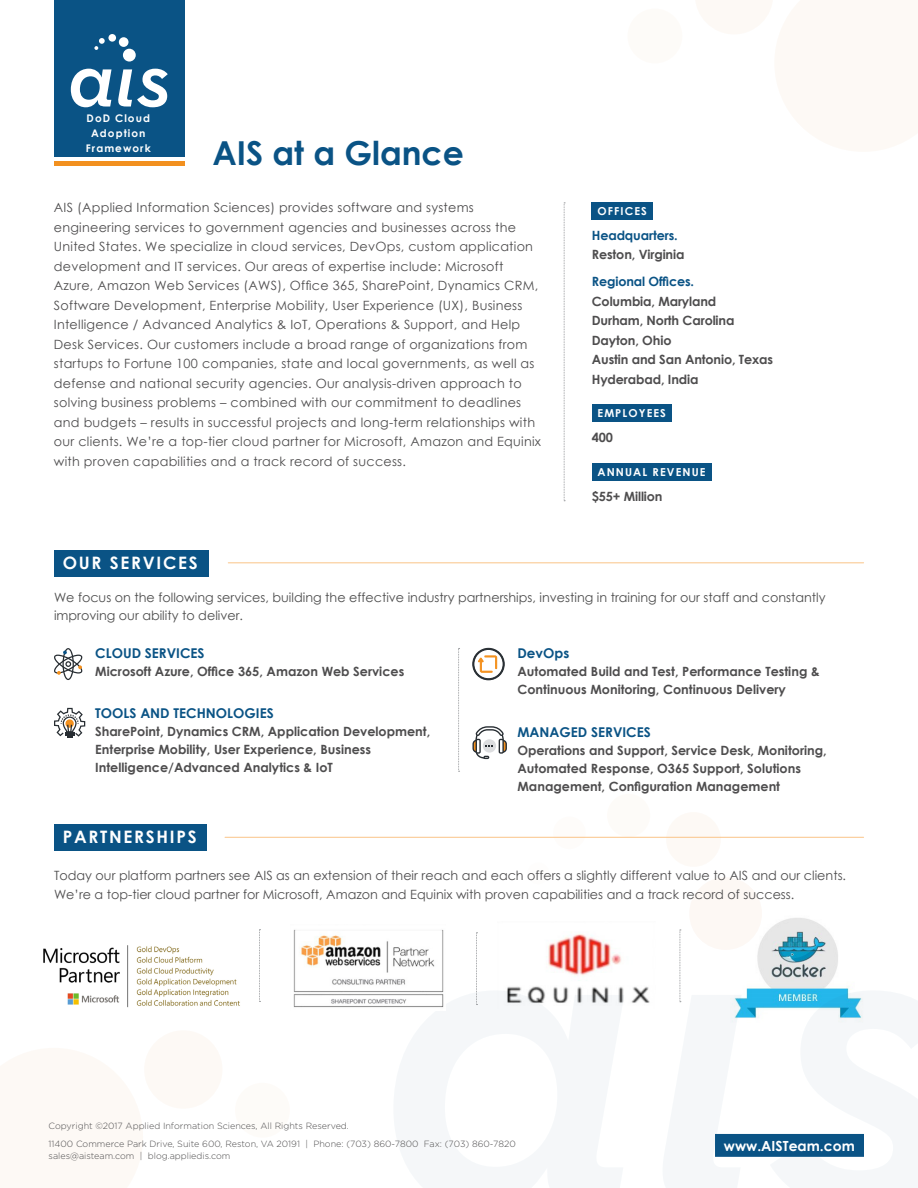
<style>
.page{position:relative;width:918px;height:1188px;background:#fff}
.page>*{position:absolute;margin:0;border:0;box-sizing:border-box;transform-origin:0 0}
.t1{font:700 33px "Century Gothic";color:#0a5385}
.t2{font:700 17.1px "Century Gothic";letter-spacing:.1em;color:#fff}
.t3{font:700 13.95px "Century Gothic";color:#fff}
.t4{font:700 13.5px "Century Gothic";color:#0a5385}
.t5{font:12.75px/19.5px "Century Gothic";letter-spacing:.02em;color:#4e4d4e}
.t6{font:700 12.75px/19.5px "Century Gothic";color:#4e4d4e}
.t7{font:12.75px/19.5px "Century Gothic";color:#4e4d4e}
.t8{font:12.75px/18px "Century Gothic";color:#4d4d4d}
.t9{font:700 10.95px "Century Gothic";letter-spacing:.1em;color:#fff}
.t10{font:700 10.5px/15px "Century Gothic";letter-spacing:.1em;color:#fff;text-align:center}
.t11{font:300 9px/12px "Gotham";color:#4e4d4e}
.s1{color:#0a5385}
</style>
<div class="page">
<img style="left:43px;top:945px;width:197px;height:63px">
<img style="left:769px;top:918px;width:58px;height:12px">
<div style="left:689px;top:877px;width:73px;height:73px;background:#fdf8f4;border-radius:50%"></div>
<div style="left:607px;top:794px;width:43px;height:43px;background:#fdfbf8;border-radius:22px"></div>
<div style="left:553px;top:817px;width:33px;height:32px;background:#fefcfa;border-radius:50%"></div>
<div style="left:666px;top:812px;width:55px;height:55px;background:#fdf9f5;border-radius:50%"></div>
<div style="left:54px;top:0;width:130px;height:157px;background:#0a5385"></div>
<div style="left:54px;top:824px;width:152px;height:27px;background:#0a5385"></div>
<div style="left:54px;top:550px;width:154px;height:27px;background:#0a5385"></div>
<svg style="left:71px;top:69px;width:97px;height:38px"></svg>
<div style="left:123px;top:49px;width:13px;height:13px;background:#fff;border-radius:50%"></div>
<div style="left:108px;top:34px;width:8px;height:8px;background:#fff;border-radius:4px"></div>
<svg style="left:94px;top:38px;width:11px;height:12px"></svg>
<div style="left:119px;top:37px;width:10px;height:10px;background:#fff;border-radius:50%"></div>
<hr style="left:225px;top:837px;width:639px;height:1px;background:#fac488">
<hr style="left:228px;top:562px;width:636px;height:1px;background:#fac488">
<svg style="left:564px;top:202px;width:1px;height:299px"></svg>
<svg style="left:458px;top:648px;width:2px;height:124px"></svg>
<svg style="left:259px;top:929px;width:2px;height:73px"></svg>
<svg style="left:476px;top:932px;width:2px;height:73px"></svg>
<img style="left:293px;top:929px;width:151px;height:79px">
<img style="left:498px;top:934px;width:152px;height:75px">
<svg style="left:472px;top:648px;width:33px;height:32px"></svg>
<svg style="left:54px;top:708px;width:31px;height:29px"></svg>
<div style="left:592px;top:202px;width:61px;height:18px;background:#0a5385"></div>
<div style="left:592px;top:404px;width:80px;height:18px;background:#0a5385"></div>
<div style="left:592px;top:464px;width:119px;height:17px;background:#0a5385"></div>
<div style="left:627px;top:9px;width:55px;height:54px;background:#fdfbf8;border-radius:50%"></div>
<div style="left:144px;top:1030px;width:79px;height:79px;background:#fdf9f5;border-radius:50%"></div>
<div style="left:235px;top:1083px;width:55px;height:55px;background:#fdfbf8;border-radius:50%"></div>
<svg style="left:54px;top:648px;width:29px;height:32px"></svg>
<svg style="left:472px;top:726px;width:35px;height:33px"></svg>
<hr style="left:54px;top:161px;width:131px;height:4px;background:#f2901f">
<svg style="left:679px;top:930px;width:185px;height:227px"></svg>
<p class="t10" style="left:86px;top:110px;width:66px">DoD Cloud<br>Adoption<br>Framework</p>
<p class="t1" style="left:212px;top:128px;width:253px">AIS at a Glance</p>
<p class="t5" style="left:54px;top:198px;width:489px">AIS (Applied Information Sciences) provides software and systems engineering services to government agencies and businesses across the United States. We specialize in cloud services, DevOps, custom application development and IT services. Our areas of expertise include: Microsoft Azure, Amazon Web Services (AWS), Office 365, SharePoint, Dynamics CRM, Software Development, Enterprise Mobility, User Experience (UX), Business Intelligence / Advanced Analytics &amp; IoT, Operations &amp; Support, and Help Desk Services. Our customers include a broad range of organizations from startups to Fortune 100 companies, state and local governments, as well as defense and national security agencies. Our analysis-driven approach to solving business problems – combined with our commitment to deadlines and budgets – results in successful projects and long-term relationships with our clients. We’re a top-tier cloud partner for Microsoft, Amazon and Equinix with proven capabilities and a track record of success.</p>
<p class="t2" style="left:63px;top:550px;width:136px">OUR SERVICES</p>
<p class="t9" style="left:598px;top:203px;width:51px">OFFICES</p>
<p class="t6" style="left:592px;top:225px;width:94px"><span class="s1">Headquarters.<br></span>Reston, Virginia</p>
<p class="t6" style="left:592px;top:271px;width:183px"><span class="s1">Regional Offices.<br></span>Columbia, Maryland<br>Durham, North Carolina<br>Dayton, Ohio<br>Austin and San Antonio, Texas<br>Hyderabad, India</p>
<p class="t9" style="left:598px;top:405px;width:70px">EMPLOYEES</p>
<p class="t6" style="left:592px;top:427px;width:23px">400</p>
<p class="t9" style="left:598px;top:464px;width:109px">ANNUAL REVENUE</p>
<p class="t6" style="left:592px;top:486px;width:72px">$55+ Million</p>
<p class="t8" style="left:54px;top:588px;width:773px">We focus on the following services, building the effective industry partnerships, investing in training for our staff and constantly improving our ability to deliver.</p>
<p class="t4" style="left:95px;top:642px;width:111px">CLOUD SERVICES</p>
<p class="t6" style="left:95px;top:661px;width:311px">Microsoft Azure, Office 365, Amazon Web Services</p>
<p class="t4" style="left:95px;top:703px;width:180px">TOOLS AND TECHNOLOGIES</p>
<p class="t6" style="left:95px;top:722px;width:337px;line-height:18px">SharePoint, Dynamics CRM, Application Development,<br>Enterprise Mobility, User Experience, Business<br>Intelligence/Advanced Analytics &amp; IoT</p>
<p class="t4" style="left:518px;top:643px;width:53px">DevOps</p>
<p class="t6" style="left:518px;top:662px;width:304px;line-height:18px">Automated Build and Test, Performance Testing &amp;<br>Continuous Monitoring, Continuous Delivery</p>
<p class="t4" style="left:518px;top:721px;width:135px">MANAGED SERVICES</p>
<p class="t6" style="left:518px;top:740px;width:311px;line-height:18px">Operations and Support, Service Desk, Monitoring,<br>Automated Response, O365 Support, Solutions<br>Management, Configuration Management</p>
<p class="t2" style="left:63px;top:824px;width:135px">PARTNERSHIPS</p>
<p class="t7" style="left:54px;top:865px;width:794px">Today our platform partners see AIS as an extension of their reach and each offers a slightly different value to AIS and our clients.<br>We’re a top-tier cloud partner for Microsoft, Amazon and Equinix with proven capabilities and a track record of success.</p>
<p class="t11" style="left:49px;top:1119px;width:302px">Copyright ©2017 Applied Information Sciences, All Rights Reserved.</p>
<p class="t11" style="left:49px;top:1137px;width:469px">11400 Commerce Park Drive, Suite 600, Reston, VA 20191 | Phone: (703) 860-7800 Fax: (703) 860-7820 sales@aisteam.com | blog.appliedis.com</p>
<p class="t3" style="left:724px;top:1135px;width:132px">www.AISTeam.com</p>
</div>
